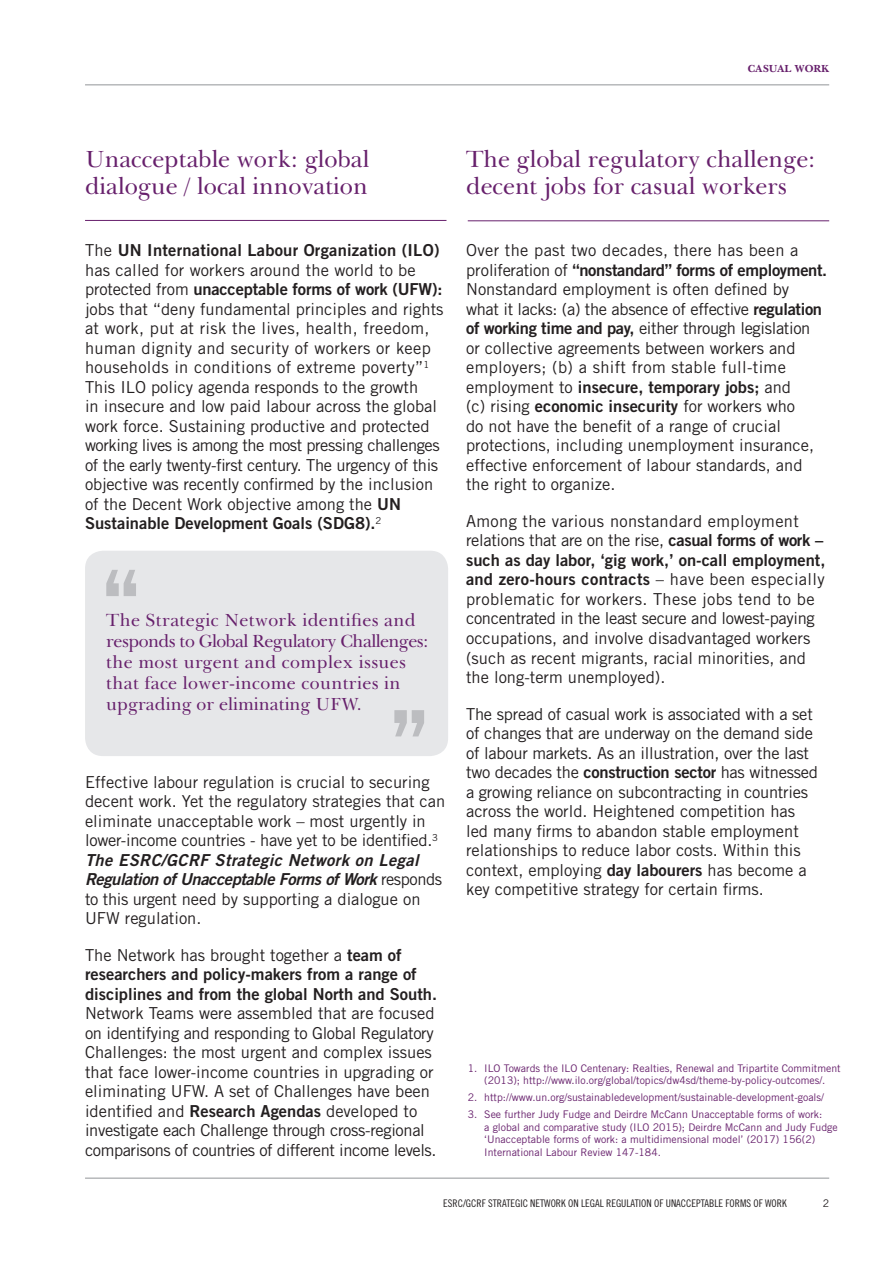
<style>
.page{position:relative;width:893px;height:1263px;background:#fff}
.page>*{position:absolute;margin:0;border:0;box-sizing:border-box;transform-origin:0 0}
.t1{font:24px/27px "Baskerville BT";color:#67206c}
.t2{font:18px/21px "Baskerville BT";letter-spacing:.02em;color:#67206c}
.t3{font:16.5px/19.5px "Trade Gothic LT Std";color:#231f20}
.t4{font:16.5px/19.5px "Trade Gothic LT Std Bd 2";color:#231f20}
.t5{font:16.5px/19.5px "Trade Gothic LT Std";letter-spacing:.02em;color:#231f20}
.t6{font:16.5px/19.5px "Trade Gothic LT Std Bd 2 Obl";letter-spacing:-.025em;color:#231f20}
.t7{font:16.5px "Trade Gothic LT Std Bd 2";letter-spacing:-.02em;color:#231f20}
.t8{font:10.5px/12.6px "Trade Gothic LT Std";color:#67206c;text-align:center}
.t9{font:10.5px "Trade Gothic LT Std Cn 18";color:#231f20}
.t10{font:700 10.5px "Baskerville BT";color:#67206c}
.t11{font:10.5px "Trade Gothic LT Std";color:#231f20}
.s1{font-family:"Trade Gothic LT Std"}
.s2{font-family:"Trade Gothic LT Std Bd 2"}
</style>
<div class="page">
<hr style="left:85px;top:1178px;width:744px;height:1px;background:#939598">
<hr style="left:85px;top:85px;width:744px;height:1px;background:#939598">
<div style="left:85px;top:551px;width:363px;height:205px;background:#e6e7e9;border-radius:18px"></div>
<svg style="left:106px;top:570px;width:30px;height:26px"></svg>
<svg style="left:394px;top:710px;width:30px;height:26px"></svg>
<hr style="left:85px;top:220px;width:361px;height:1px;background:#67206c">
<hr style="left:468px;top:220px;width:361px;height:1px;background:#67206c">
<p class="t10" style="left:748px;top:62px;width:83px">CASUAL WORK</p>
<h1 class="t1" style="left:85px;top:146px;width:286px">Unacceptable work: global dialogue / local innovation</h1>
<p class="t4" style="left:85px;top:240px;width:356px"><span class="s1">The</span> UN International Labour Organization (ILO)</p>
<p class="t3" style="left:85px;top:260px;width:332px">has called for workers around the world to be</p>
<p class="t4" style="left:85px;top:279px;width:359px"><span class="s1">protected from</span> unacceptable forms of work (UFW):</p>
<p class="t3" style="left:85px;top:299px;width:360px">jobs that “deny fundamental principles and rights at work, put at risk the lives, health, freedom, human dignity and security of workers or keep households in conditions of extreme poverty”<sup>1<br></sup>This ILO policy agenda responds to the growth<br>in insecure and low paid labour across the global work force. Sustaining productive and protected working lives is among the most pressing challenges of the early twenty-first century. The urgency of this objective was recently confirmed by the inclusion of the Decent Work objective among the <span class="s2">UN</span></p>
<p class="t4" style="left:85px;top:513px;width:298px">Sustainable Development Goals (SDG8).<sup>2</sup></p>
<p class="t2" style="left:106px;top:609px;width:324px">The Strategic Network identifies and responds to Global Regulatory Challenges: the most urgent and complex issues that face lower-income countries in upgrading or eliminating UFW.</p>
<p class="t3" style="left:85px;top:772px;width:362px">Effective labour regulation is crucial to securing decent work. Yet the regulatory strategies that can eliminate unacceptable work – most urgently in lower-income countries - have yet to be identified.<sup>3</sup></p>
<p class="t6" style="left:85px;top:850px;width:359px">The ESRC/GCRF Strategic Network on Legal<br>Regulation of Unacceptable Forms of Work <span class="s1">responds</span></p>
<p class="t3" style="left:85px;top:889px;width:337px">to this urgent need by supporting a dialogue on<br>UFW regulation.</p>
<p class="t3" style="left:85px;top:945px;width:318px">The Network has brought together a <span class="s2">team of</span></p>
<p class="t4" style="left:85px;top:964px;width:353px">researchers and policy-makers from a range of disciplines and from the global North and South.</p>
<p class="t3" style="left:85px;top:1003px;width:353px">Network Teams were assembled that are focused on identifying and responding to Global Regulatory Challenges: the most urgent and complex issues that face lower-income countries in upgrading or eliminating UFW. A set of Challenges have been identified and <span class="s2">Research Agendas</span> developed to investigate each Challenge through cross-regional comparisons of countries of different income levels.</p>
<h1 class="t1" style="left:466px;top:146px;width:351px">The global regulatory challenge: decent jobs for casual workers</h1>
<p class="t5" style="left:466px;top:241px;width:334px">Over the past two decades, there has been a</p>
<p class="t7" style="left:466px;top:260px;width:363px"><span class="s1">proliferation of</span> “nonstandard” forms of employment.</p>
<p class="t3" style="left:466px;top:280px;width:357px">Nonstandard employment is often defined by what it lacks: (a) the absence of effective <span class="s2">regulation of working time and pay,</span> either through legislation or collective agreements between workers and employers; (b) a shift from stable full-time</p>
<p class="t4" style="left:466px;top:377px;width:326px"><span class="s1">employment to</span> insecure, temporary jobs; <span class="s1">and</span></p>
<p class="t3" style="left:466px;top:397px;width:349px">(c) rising <span class="s2">economic insecurity</span> for workers who do not have the benefit of a range of crucial protections, including unemployment insurance, effective enforcement of labour standards, and the right to organize.</p>
<p class="t5" style="left:466px;top:511px;width:359px">Among the various nonstandard employment relations that are on the rise, <span class="s2">casual forms of work –</span></p>
<p class="t4" style="left:466px;top:550px;width:361px">such as day labor, ‘gig work,’ on-call employment, and zero-hours contracts <span class="s1">– have been especially</span></p>
<p class="t3" style="left:466px;top:589px;width:350px">problematic for workers. These jobs tend to be concentrated in the least secure and lowest-paying occupations, and involve disadvantaged workers (such as recent migrants, racial minorities, and the long-term unemployed).</p>
<p class="t3" style="left:466px;top:704px;width:353px">The spread of casual work is associated with a set of changes that are underway on the demand side of labour markets. As an illustration, over the last two decades the <span class="s2">construction sector</span> has witnessed a growing reliance on subcontracting in countries across the world. Heightened competition has led many firms to abandon stable employment relationships to reduce labor costs. Within this context, employing <span class="s2">day labourers</span> has become a key competitive strategy for certain firms.</p>
<p class="t8" style="left:468px;top:1061px;width:374px">1. ILO Towards the ILO Centenary: Realties, Renewal and Tripartite Commitment (2013); http://www.ilo.org/global/topics/dw4sd/theme-by-policy-outcomes/.</p>
<p class="t8" style="left:468px;top:1091px;width:358px">2. http://www.un.org/sustainabledevelopment/sustainable-development-goals/</p>
<p class="t8" style="left:484px;top:1108px;width:355px;text-align:left;text-indent:-16px">3. See further Judy Fudge and Deirdre McCann Unacceptable forms of work:<br>a global and comparative study (ILO 2015); Deirdre McCann and Judy Fudge ‘Unacceptable forms of work: a multidimensional model’ (2017) 156(2)<br>International Labour Review 147-184.</p>
<p class="t9" style="left:443px;top:1197px;width:345px">ESRC/GCRF STRATEGIC NETWORK ON LEGAL REGULATION OF UNACCEPTABLE FORMS OF WORK</p>
<p class="t11" style="left:823px;top:1197px;width:8px">2</p>
</div>
